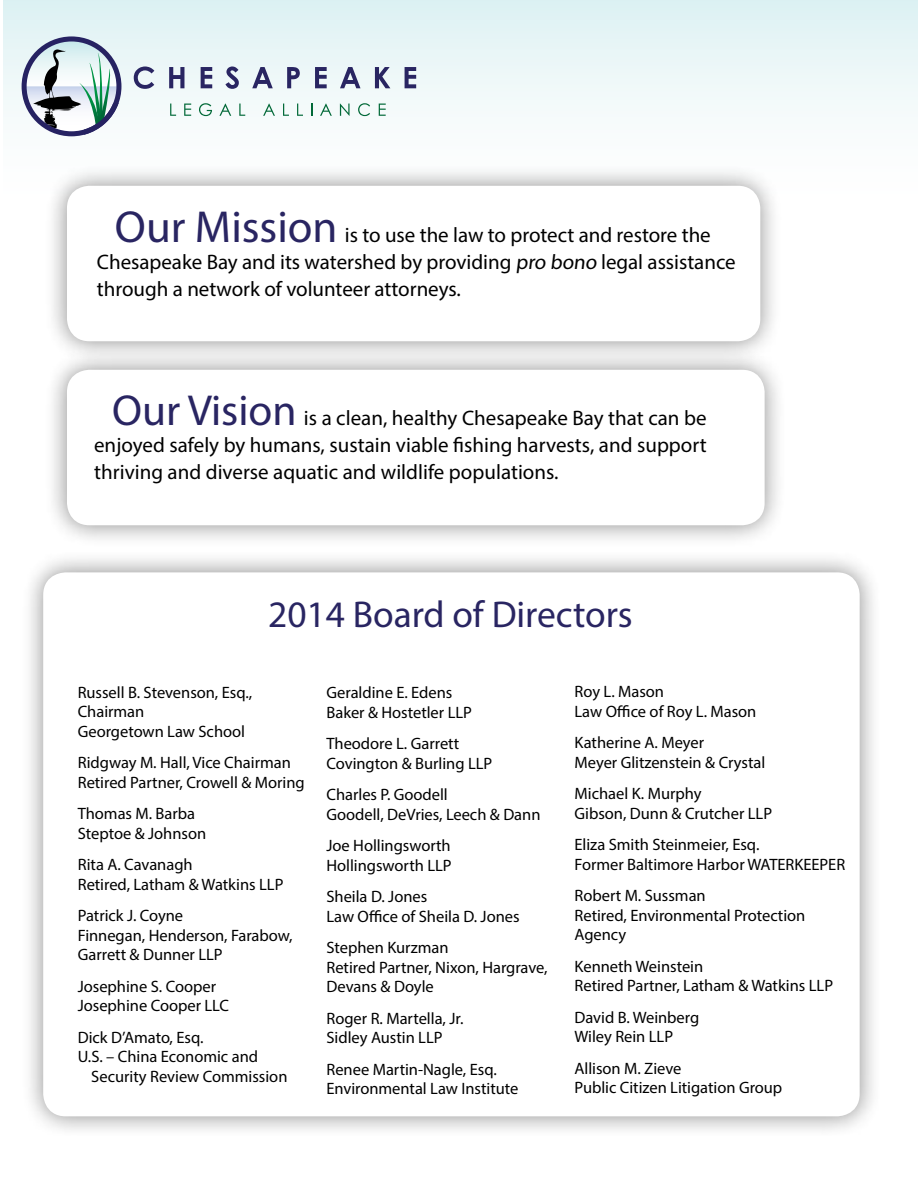
<style>
.page{position:relative;width:918px;height:1188px;background:#fff}
.page>*{position:absolute;margin:0;border:0;box-sizing:border-box;transform-origin:0 0}
.t1{font:37.5px "Myriad Pro";color:#292562}
.t2{font:21px/27px "Myriad Pro";color:#000;text-align:justify}
.t3{font:16.5px/19.5px "Myriad Pro";color:#000}
.s1{font-size:45px;color:#292562}
.s2{font-size:43.5px;color:#292562}
</style>
<div class="page">
<div style="left:3px;top:0;width:915px;height:202px;background:linear-gradient(to bottom,#dff2f3,#fff)"></div>
<svg style="left:134px;top:66px;width:20px;height:23px"></svg>
<svg style="left:169px;top:67px;width:15px;height:21px"></svg>
<svg style="left:201px;top:67px;width:11px;height:21px"></svg>
<svg style="left:225px;top:66px;width:14px;height:23px"></svg>
<svg style="left:252px;top:67px;width:21px;height:21px"></svg>
<svg style="left:287px;top:67px;width:13px;height:21px"></svg>
<svg style="left:315px;top:67px;width:12px;height:21px"></svg>
<svg style="left:340px;top:67px;width:21px;height:21px"></svg>
<svg style="left:375px;top:67px;width:15px;height:21px"></svg>
<svg style="left:405px;top:67px;width:11px;height:21px"></svg>
<svg style="left:170px;top:104px;width:6px;height:12px"></svg>
<svg style="left:184px;top:104px;width:7px;height:12px"></svg>
<svg style="left:199px;top:103px;width:13px;height:13px"></svg>
<svg style="left:219px;top:104px;width:12px;height:12px"></svg>
<svg style="left:239px;top:104px;width:6px;height:12px"></svg>
<svg style="left:263px;top:104px;width:12px;height:12px"></svg>
<svg style="left:283px;top:104px;width:6px;height:12px"></svg>
<svg style="left:297px;top:104px;width:6px;height:12px"></svg>
<svg style="left:311px;top:104px;width:1px;height:12px"></svg>
<svg style="left:320px;top:104px;width:12px;height:12px"></svg>
<svg style="left:340px;top:104px;width:10px;height:12px"></svg>
<svg style="left:358px;top:103px;width:12px;height:13px"></svg>
<svg style="left:379px;top:104px;width:7px;height:12px"></svg>
<svg style="left:22px;top:36px;width:99px;height:100px"></svg>
<div style="left:44px;top:347px;width:743px;height:201px;background:#000;opacity:.45"></div>
<div style="left:71px;top:374px;width:689px;height:147px;background:#fff;border-radius:18px"></div>
<div style="left:67px;top:370px;width:698px;height:155px;border:9px solid #fff;border-radius:18px"></div>
<div style="left:21px;top:550px;width:861px;height:589px;background:#000;opacity:.45"></div>
<div style="left:48px;top:577px;width:807px;height:535px;background:#fff;border-radius:18px"></div>
<div style="left:43px;top:572px;width:817px;height:544px;border:9px solid #fff;border-radius:18px"></div>
<div style="left:44px;top:163px;width:738px;height:201px;background:#000;opacity:.45"></div>
<div style="left:71px;top:190px;width:685px;height:147px;background:#fff;border-radius:18px"></div>
<div style="left:67px;top:186px;width:693px;height:155px;border:9px solid #fff;border-radius:18px"></div>
<p class="t2" style="left:97px;top:222px;width:640px;text-align:left;text-indent:18px"><span class="s1">Our Mission</span> is to use the law to protect and restore the<br>Chesapeake Bay and its watershed by providing pro bono legal assistance through a network of volunteer attorneys.</p>
<p class="t2" style="left:94px;top:404px;width:614px;text-indent:18px"><span class="s2">Our Vision</span> is a clean, healthy Chesapeake Bay that can be enjoyed safely by humans, sustain viable fishing harvests, and support thriving and diverse aquatic and wildlife populations.</p>
<h1 class="t1" style="left:268px;top:592px;width:366px">2014 Board of Directors</h1>
<p class="t3" style="left:78px;top:682px;width:176px">Russell B. Stevenson, Esq.,<br>Chairman<br>Georgetown Law School</p>
<p class="t3" style="left:78px;top:753px;width:229px">Ridgway M. Hall, Vice Chairman<br>Retired Partner, Crowell &amp; Moring</p>
<p class="t3" style="left:78px;top:804px;width:130px">Thomas M. Barba<br>Steptoe &amp; Johnson</p>
<p class="t3" style="left:78px;top:855px;width:207px">Rita A. Cavanagh<br>Retired, Latham &amp; Watkins LLP</p>
<p class="t3" style="left:78px;top:906px;width:216px">Patrick J. Coyne<br>Finnegan, Henderson, Farabow,<br>Garrett &amp; Dunner LLP</p>
<p class="t3" style="left:78px;top:976px;width:153px">Josephine S. Cooper<br>Josephine Cooper LLC</p>
<p class="t3" style="left:78px;top:1027px;width:127px">Dick D’Amato, Esq.</p>
<p class="t3" style="left:78px;top:1047px;width:182px">U.S. – China Economic and</p>
<p class="t3" style="left:91px;top:1066px;width:198px">Security Review Commission</p>
<p class="t3" style="left:327px;top:683px;width:147px">Geraldine E. Edens<br>Baker &amp; Hostetler LLP</p>
<p class="t3" style="left:327px;top:734px;width:167px">Theodore L. Garrett<br>Covington &amp; Burling LLP</p>
<p class="t3" style="left:327px;top:785px;width:216px">Charles P. Goodell<br>Goodell, DeVries, Leech &amp; Dann</p>
<p class="t3" style="left:327px;top:836px;width:127px">Joe Hollingsworth<br>Hollingsworth LLP</p>
<p class="t3" style="left:327px;top:887px;width:195px">Sheila D. Jones<br>Law Office of Sheila D. Jones</p>
<p class="t3" style="left:327px;top:938px;width:223px">Stephen Kurzman<br>Retired Partner, Nixon, Hargrave,<br>Devans &amp; Doyle</p>
<p class="t3" style="left:327px;top:1008px;width:138px">Roger R. Martella, Jr.<br>Sidley Austin LLP</p>
<p class="t3" style="left:327px;top:1059px;width:193px">Renee Martin-Nagle, Esq.<br>Environmental Law Institute</p>
<p class="t3" style="left:575px;top:682px;width:183px">Roy L. Mason<br>Law Office of Roy L. Mason</p>
<p class="t3" style="left:575px;top:733px;width:192px">Katherine A. Meyer<br>Meyer Glitzenstein &amp; Crystal</p>
<p class="t3" style="left:575px;top:784px;width:199px">Michael K. Murphy<br>Gibson, Dunn &amp; Crutcher LLP</p>
<p class="t3" style="left:575px;top:835px;width:272px">Eliza Smith Steinmeier, Esq.<br>Former Baltimore Harbor WATERKEEPER</p>
<p class="t3" style="left:575px;top:886px;width:232px">Robert M. Sussman<br>Retired, Environmental Protection<br>Agency</p>
<p class="t3" style="left:575px;top:956px;width:260px">Kenneth Weinstein<br>Retired Partner, Latham &amp; Watkins LLP</p>
<p class="t3" style="left:575px;top:1007px;width:126px">David B. Weinberg<br>Wiley Rein LLP</p>
<p class="t3" style="left:575px;top:1058px;width:209px">Allison M. Zieve<br>Public Citizen Litigation Group</p>
</div>
